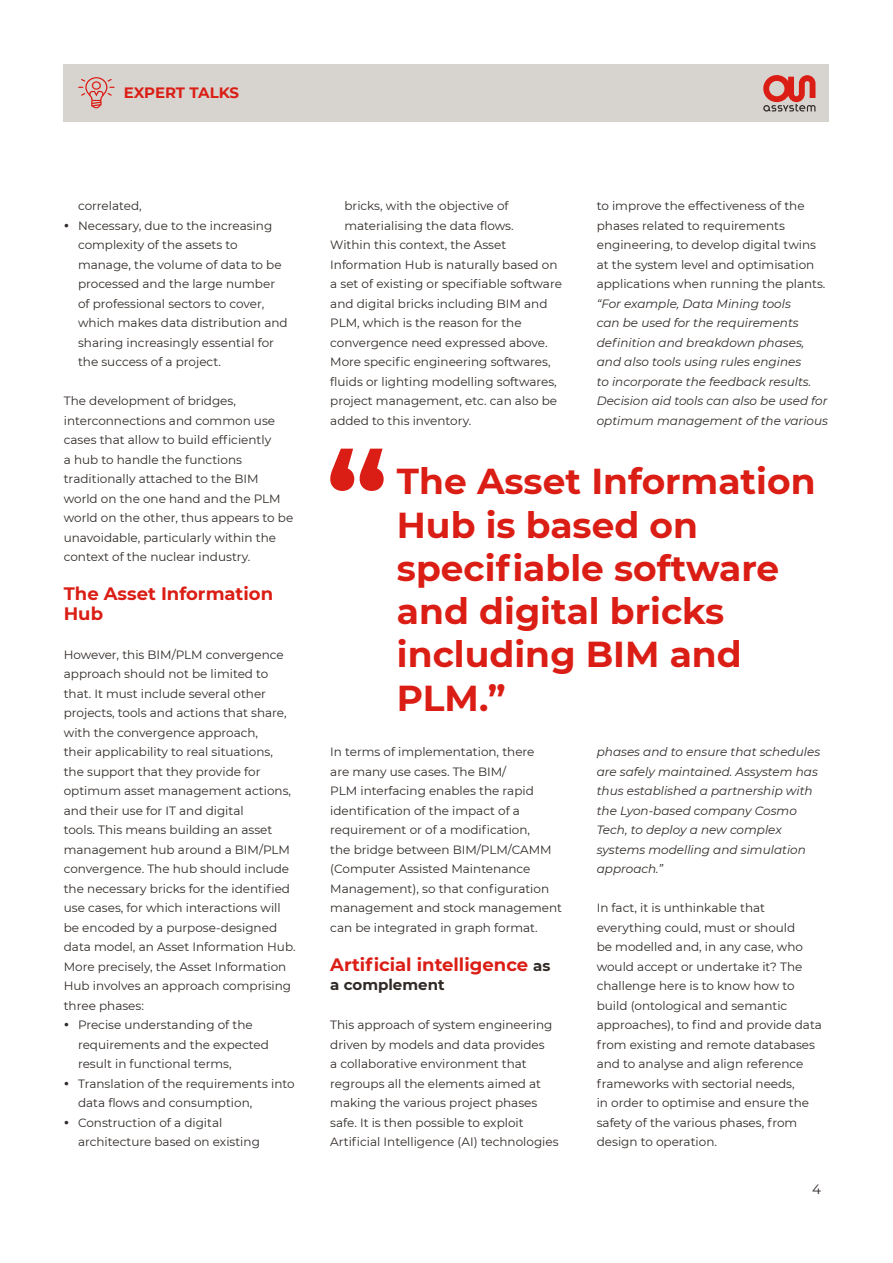
<style>
.page{position:relative;width:893px;height:1263px;background:#fff}
.page>*{position:absolute;margin:0;border:0;box-sizing:border-box;transform-origin:0 0}
.t1{font:700 36px/43.2px "Montserrat";color:#db1e15}
.t2{font:700 18px/19.5px "Montserrat";color:#db1e15}
.t3{font:700 15px "Montserrat";color:#302a27}
.t4{font:700 15px "Montserrat";letter-spacing:-.01em;color:#db1e15}
.t5{font:13.5px "Montserrat";color:#302a27}
.t6{font:12px/19.5px "Montserrat";color:#302a27}
.t7{font:italic 12px/19.5px "Montserrat";color:#302a27}
.s1{font-size:15px;color:#302a27}
</style>
<div class="page">
<div style="left:64px;top:64px;width:765px;height:58px;background:#d7d3cf"></div>
<svg style="left:78px;top:77px;width:37px;height:31px"></svg>
<svg style="left:763px;top:75px;width:52px;height:37px"></svg>
<svg style="left:330px;top:449px;width:54px;height:42px"></svg>
<p class="t4" style="left:124px;top:82px;width:117px">EXPERT TALKS</p>
<p class="t6" style="left:78px;top:196px;width:211px">correlated,<br>Necessary, due to the increasing complexity of the assets to manage, the volume of data to be processed and the large number of professional sectors to cover, which makes data distribution and sharing increasingly essential for the success of a project.</p>
<p class="t6" style="left:64px;top:391px;width:231px">The development of bridges, interconnections and common use cases that allow to build efficiently<br>a hub to handle the functions traditionally attached to the BIM world on the one hand and the PLM world on the other, thus appears to be unavoidable, particularly within the context of the nuclear industry.</p>
<h2 class="t2" style="left:64px;top:583px;width:211px">The Asset Information<br>Hub</h2>
<p class="t6" style="left:64px;top:644px;width:222px">However, this BIM/PLM convergence</p>
<p class="t6" style="left:64px;top:664px;width:206px">approach should not be limited to</p>
<p class="t6" style="left:64px;top:683px;width:204px">that. It must include several other</p>
<p class="t6" style="left:64px;top:703px;width:224px">projects, tools and actions that share,</p>
<p class="t6" style="left:64px;top:722px;width:196px">with the convergence approach,</p>
<p class="t6" style="left:64px;top:742px;width:211px">their applicability to real situations,</p>
<p class="t6" style="left:64px;top:761px;width:198px">the support that they provide for</p>
<p class="t6" style="left:64px;top:781px;width:229px">optimum asset management actions,</p>
<p class="t6" style="left:64px;top:800px;width:181px">and their use for IT and digital</p>
<p class="t6" style="left:64px;top:820px;width:210px">tools. This means building an asset</p>
<p class="t6" style="left:64px;top:839px;width:228px">management hub around a BIM/PLM</p>
<p class="t6" style="left:64px;top:859px;width:227px">convergence. The hub should include</p>
<p class="t6" style="left:64px;top:878px;width:228px">the necessary bricks for the identified</p>
<p class="t6" style="left:64px;top:898px;width:218px">use cases, for which interactions will</p>
<p class="t6" style="left:64px;top:917px;width:215px">be encoded by a purpose-designed</p>
<p class="t6" style="left:64px;top:937px;width:233px">data model, an Asset Information Hub.</p>
<p class="t6" style="left:64px;top:956px;width:224px">More precisely, the Asset Information</p>
<p class="t6" style="left:64px;top:976px;width:229px">Hub involves an approach comprising</p>
<p class="t6" style="left:64px;top:995px;width:82px">three phases:</p>
<p class="t6" style="left:78px;top:1015px;width:176px">Precise understanding of the</p>
<p class="t6" style="left:78px;top:1034px;width:192px">requirements and the expected</p>
<p class="t6" style="left:78px;top:1054px;width:155px">result in functional terms,</p>
<p class="t6" style="left:78px;top:1073px;width:218px">Translation of the requirements into</p>
<p class="t6" style="left:78px;top:1093px;width:176px">data flows and consumption,</p>
<p class="t6" style="left:78px;top:1112px;width:146px">Construction of a digital</p>
<p class="t6" style="left:78px;top:1132px;width:183px">architecture based on existing</p>
<p class="t6" style="left:344px;top:196px;width:166px">bricks, with the objective of</p>
<p class="t6" style="left:344px;top:215px;width:171px">materialising the data flows.</p>
<p class="t6" style="left:330px;top:235px;width:177px">Within this context, the Asset</p>
<p class="t6" style="left:330px;top:254px;width:229px">Information Hub is naturally based on</p>
<p class="t6" style="left:330px;top:274px;width:233px">a set of existing or specifiable software</p>
<p class="t6" style="left:330px;top:293px;width:219px">and digital bricks including BIM and</p>
<p class="t6" style="left:330px;top:313px;width:193px">PLM, which is the reason for the</p>
<p class="t6" style="left:330px;top:332px;width:219px">convergence need expressed above.</p>
<p class="t6" style="left:330px;top:352px;width:222px">More specific engineering softwares,</p>
<p class="t6" style="left:330px;top:371px;width:228px">fluids or lighting modelling softwares,</p>
<p class="t6" style="left:330px;top:391px;width:228px">project management, etc. can also be</p>
<p class="t6" style="left:330px;top:410px;width:143px">added to this inventory.</p>
<p class="t6" style="left:597px;top:196px;width:230px">to improve the effectiveness of the phases related to requirements engineering, to develop digital twins at the system level and optimisation applications when running the plants.</p>
<p class="t7" style="left:597px;top:293px;width:233px">“For example, Data Mining tools<br>can be used for the requirements definition and breakdown phases, and also tools using rules engines<br>to incorporate the feedback results.<br>Decision aid tools can also be used for optimum management of the various</p>
<h1 class="t1" style="left:397px;top:458px;width:420px">The Asset Information<br>Hub is based on specifiable software and digital bricks including BIM and<br>PLM.”</h1>
<p class="t6" style="left:330px;top:742px;width:233px">In terms of implementation, there<br>are many use cases. The BIM/<br>PLM interfacing enables the rapid identification of the impact of a requirement or of a modification,<br>the bridge between BIM/PLM/CAMM (Computer Assisted Maintenance Management), so that configuration management and stock management can be integrated in graph format.</p>
<h2 class="t2" style="left:330px;top:953px;width:222px">Artificial intelligence <span class="s1">as</span></h2>
<p class="t3" style="left:330px;top:974px;width:116px">a complement</p>
<p class="t6" style="left:330px;top:1015px;width:230px">This approach of system engineering driven by models and data provides<br>a collaborative environment that regroups all the elements aimed at making the various project phases safe. It is then possible to exploit Artificial Intelligence (AI) technologies</p>
<p class="t7" style="left:597px;top:742px;width:225px">phases and to ensure that schedules are safely maintained. Assystem has thus established a partnership with the Lyon-based company Cosmo<br>Tech, to deploy a new complex systems modelling and simulation approach.”</p>
<p class="t6" style="left:597px;top:898px;width:227px">In fact, it is unthinkable that everything could, must or should<br>be modelled and, in any case, who would accept or undertake it? The challenge here is to know how to build (ontological and semantic approaches), to find and provide data from existing and remote databases and to analyse and align reference frameworks with sectorial needs,<br>in order to optimise and ensure the safety of the various phases, from design to operation.</p>
<p class="t5" style="left:812px;top:1180px;width:10px">4</p>
</div>
